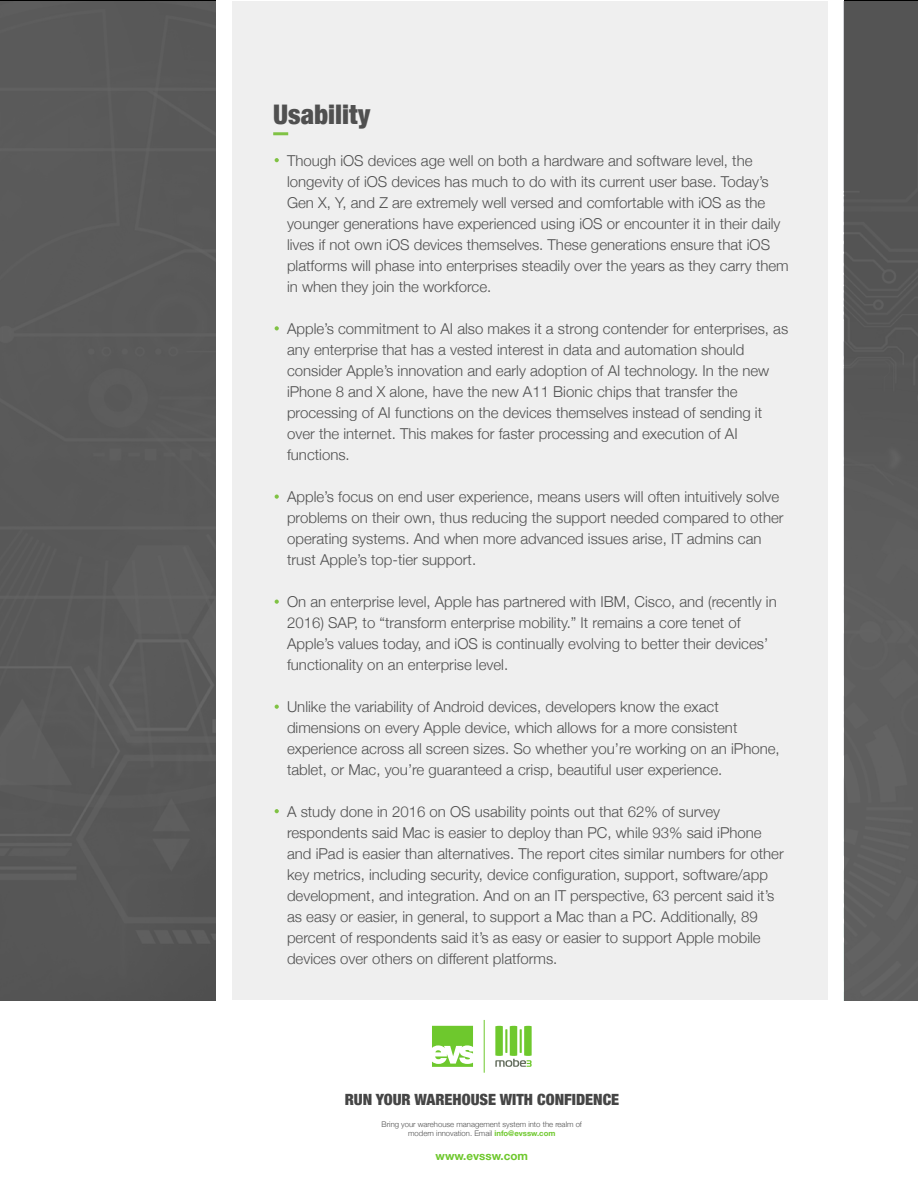
<style>
.page{position:relative;width:918px;height:1188px;background:#fff}
.page>*{position:absolute;margin:0;border:0;box-sizing:border-box;transform-origin:0 0}
.t1{font:900 condensed 27px "Helvetica Neue";color:#505050}
.t2{font:900 condensed 15.45px "Helvetica Neue";color:#454545;scale:1.04 1}
.t3{font:300 15px/21px "Helvetica Neue";color:#505050}
.t4{font:700 11.55px "Helvetica Neue";color:#6ec82d}
.t5{font:300 7.8px/9.1px "Helvetica Neue";color:#505050;text-align:center}
.s1{font-weight:700;color:#6ec82d}
</style>
<div class="page">
<div style="left:232px;top:2px;width:596px;height:998px;background:#efefef"></div>
<hr style="left:273px;top:132px;width:15px;height:3px;background:#80c244">
<svg style="left:275px;top:326px;width:4px;height:4px"></svg>
<svg style="left:275px;top:158px;width:4px;height:4px"></svg>
<svg style="left:275px;top:495px;width:4px;height:4px"></svg>
<svg style="left:275px;top:600px;width:4px;height:4px"></svg>
<svg style="left:275px;top:705px;width:4px;height:4px"></svg>
<svg style="left:275px;top:809px;width:4px;height:4px"></svg>
<svg style="left:432px;top:1026px;width:41px;height:41px"></svg>
<svg style="left:495px;top:1025px;width:37px;height:42px"></svg>
<hr style="left:484px;top:1020px;width:1px;height:53px;background:#6ec82d">
<div style="left:0;top:0;width:216px;height:1000px;background:#595959"></div>
<div style="left:844px;top:0;width:74px;height:1000px;background:#5c5c5c"></div>
<h1 class="t1" style="left:273px;top:92px;width:98px">Usability</h1>
<p class="t3" style="left:287px;top:149px;width:503px">Though iOS devices age well on both a hardware and software level, the longevity of iOS devices has much to do with its current user base. Today’s Gen X, Y, and Z are extremely well versed and comfortable with iOS as the younger generations have experienced using iOS or encounter it in their daily lives if not own iOS devices themselves. These generations ensure that iOS platforms will phase into enterprises steadily over the years as they carry them in when they join the workforce.</p>
<p class="t3" style="left:287px;top:317px;width:503px">Apple’s commitment to AI also makes it a strong contender for enterprises, as any enterprise that has a vested interest in data and automation should consider Apple’s innovation and early adoption of AI technology. In the new iPhone 8 and X alone, have the new A11 Bionic chips that transfer the processing of AI functions on the devices themselves instead of sending it over the internet. This makes for faster processing and execution of AI functions.</p>
<p class="t3" style="left:287px;top:485px;width:498px">Apple’s focus on end user experience, means users will often intuitively solve problems on their own, thus reducing the support needed compared to other operating systems. And when more advanced issues arise, IT admins can trust Apple’s top-tier support.</p>
<p class="t3" style="left:287px;top:590px;width:491px">On an enterprise level, Apple has partnered with IBM, Cisco, and (recently in 2016) SAP, to “transform enterprise mobility.” It remains a core tenet of Apple’s values today, and iOS is continually evolving to better their devices’ functionality on an enterprise level.</p>
<p class="t3" style="left:287px;top:695px;width:494px">Unlike the variability of Android devices, developers know the exact dimensions on every Apple device, which allows for a more consistent experience across all screen sizes. So whether you’re working on an iPhone, tablet, or Mac, you’re guaranteed a crisp, beautiful user experience.</p>
<p class="t3" style="left:287px;top:800px;width:498px">A study done in 2016 on OS usability points out that 62% of survey respondents said Mac is easier to deploy than PC, while 93% said iPhone and iPad is easier than alternatives. The report cites similar numbers for other key metrics, including security, device configuration, support, software/app development, and integration. And on an IT perspective, 63 percent said it’s as easy or easier, in general, to support a Mac than a PC. Additionally, 89 percent of respondents said it’s as easy or easier to support Apple mobile devices over others on different platforms.</p>
<p class="t2" style="left:345px;top:1086px;width:265px">RUN YOUR WAREHOUSE WITH CONFIDENCE</p>
<p class="t5" style="left:382px;top:1119px;width:202px">Bring your warehouse management system into the realm of modern innovation. Email <span class="s1">info@evssw.com</span></p>
<p class="t4" style="left:436px;top:1146px;width:94px">www.evssw.com</p>
</div>
